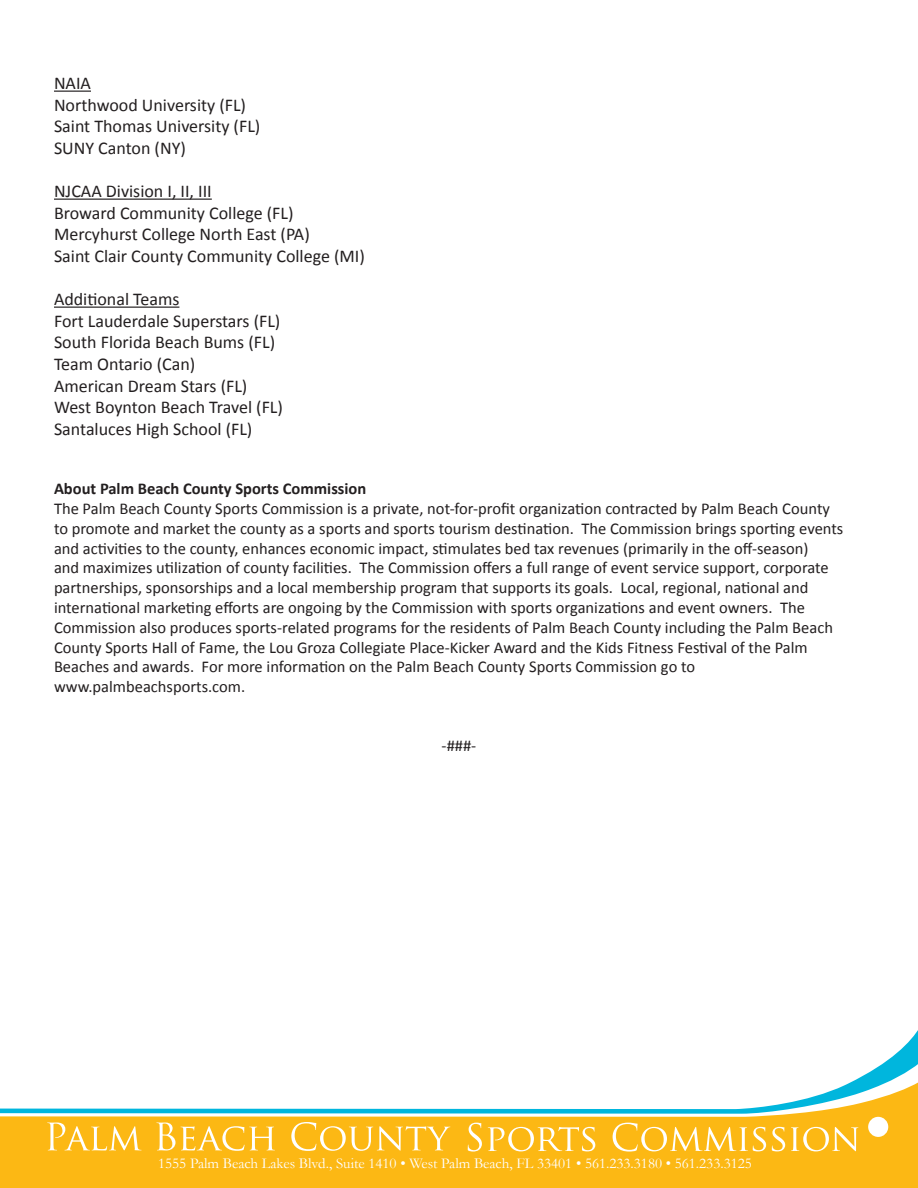
<style>
.page{position:relative;width:918px;height:1188px;background:#fff}
.page>*{position:absolute;margin:0;border:0;box-sizing:border-box;transform-origin:0 0}
.t1{font:18px/21.6px "Calibri";color:#231f20}
.t2{font:16.5px/19.8px "Calibri";color:#231f20}
.t3{font:700 16.5px "Calibri";color:#231f20}
.t4{font:15px "Garamond";color:#fff}
</style>
<div class="page">
<svg style="left:851px;top:1030px;width:67px;height:52px"></svg>
<svg style="left:0;top:1082px;width:918px;height:106px;fill:#fcb814"></svg>
<div style="left:868px;top:1117px;width:20px;height:20px;background:#fff;border-radius:50%"></div>
<svg style="left:47px;top:1123px;width:95px;height:27px;background:#fcc645"></svg>
<svg style="left:156px;top:1123px;width:119px;height:28px;background:#fcc746"></svg>
<svg style="left:291px;top:1122px;width:159px;height:29px;background:#fcc43e"></svg>
<svg style="left:468px;top:1123px;width:14px;height:29px"></svg>
<svg style="left:488px;top:1127px;width:107px;height:24px;background:#fcc94e"></svg>
<svg style="left:613px;top:1123px;width:153px;height:29px;background:#fcc643"></svg>
<svg style="left:772px;top:1127px;width:13px;height:24px"></svg>
<svg style="left:791px;top:1127px;width:67px;height:24px"></svg>
<hr style="left:54px;top:91px;width:37px;height:1px;background:#231f20">
<hr style="left:54px;top:199px;width:158px;height:1px;background:#231f20">
<hr style="left:54px;top:307px;width:125px;height:1px;background:#231f20">
<p class="t1" style="left:54px;top:71px;width:208px">NAIA<br>Northwood University (FL)<br>Saint Thomas University (FL)<br>SUNY Canton (NY)</p>
<p class="t1" style="left:54px;top:179px;width:312px">NJCAA Division I, II, III<br>Broward Community College (FL)<br>Mercyhurst College North East (PA)<br>Saint Clair County Community College (MI)</p>
<p class="t1" style="left:54px;top:287px;width:230px">Additional Teams<br>Fort Lauderdale Superstars (FL)<br>South Florida Beach Bums (FL)<br>Team Ontario (Can)<br>American Dream Stars (FL)<br>West Boynton Beach Travel (FL)<br>Santaluces High School (FL)</p>
<p class="t3" style="left:54px;top:478px;width:314px">About Palm Beach County Sports Commission</p>
<p class="t2" style="left:54px;top:498px;width:791px">The Palm Beach County Sports Commission is a private, not-for-profit organization contracted by Palm Beach County to promote and market the county as a sports and sports tourism destination. The Commission brings sporting events and activities to the county, enhances economic impact, stimulates bed tax revenues (primarily in the off-season)<br>and maximizes utilization of county facilities. The Commission offers a full range of event service support, corporate partnerships, sponsorships and a local membership program that supports its goals. Local, regional, national and international marketing efforts are ongoing by the Commission with sports organizations and event owners. The Commission also produces sports-related programs for the residents of Palm Beach County including the Palm Beach County Sports Hall of Fame, the Lou Groza Collegiate Place-Kicker Award and the Kids Fitness Festival of the Palm Beaches and awards. For more information on the Palm Beach County Sports Commission go to www.palmbeachsports.com.</p>
<p class="t2" style="left:442px;top:735px;width:36px">-###-</p>
<p class="t4" style="left:158px;top:1153px;width:595px">1555 Palm Beach Lakes Blvd., Suite 1410 • West Palm Beach, FL 33401 • 561.233.3180 • 561.233.3125</p>
</div>
